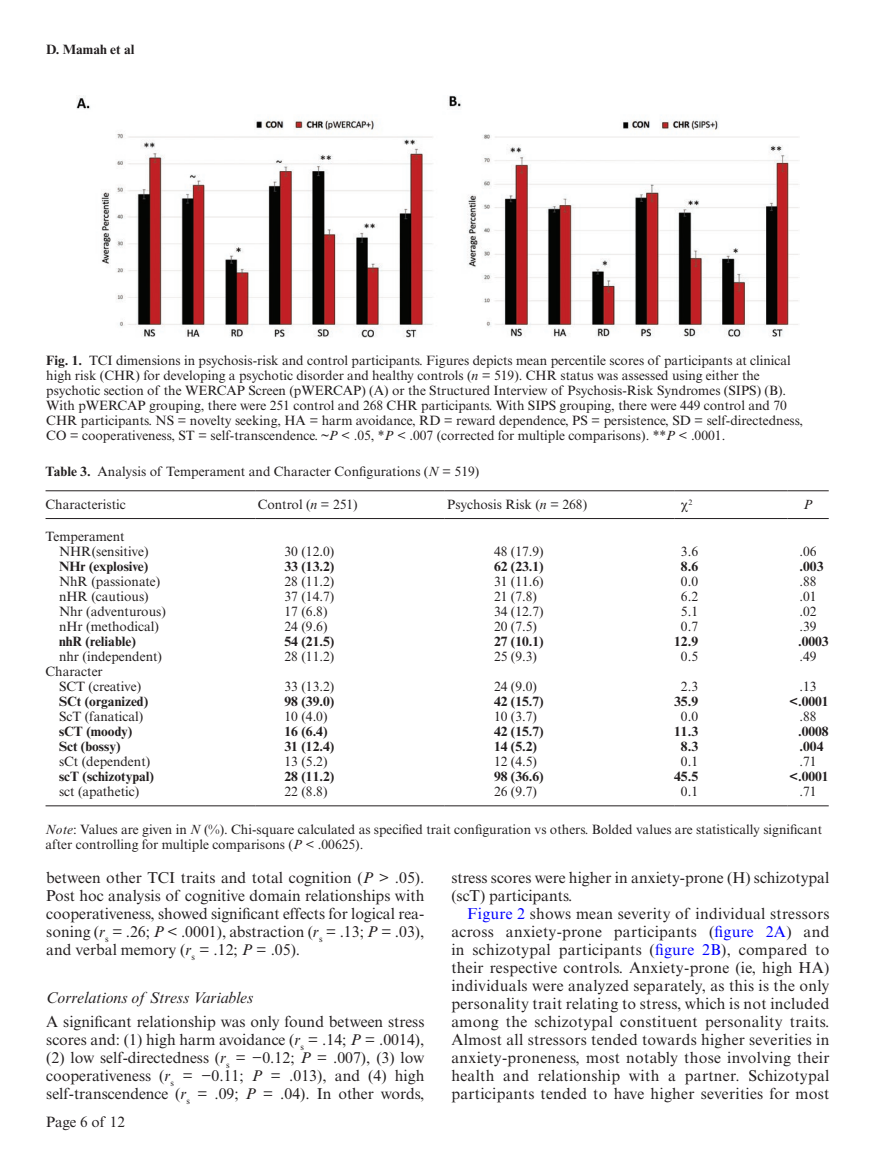
<style>
.page{position:relative;width:891px;height:1175px;background:#fff}
.page>*{position:absolute;margin:0;border:0;box-sizing:border-box;transform-origin:0 0}
.t1{font:15.75px/18px "Times New Roman MT Std";color:#231f20;text-align:justify}
.t2{font:italic 15.75px "Times New Roman MT Std";color:#231f20}
.t3{font:15px "Times New Roman MT Std";color:#231f20}
.t4{font:13.5px/15px "Times New Roman MT Std";color:#231f20}
.t5{font:700 13.5px "Times New Roman MT Std";color:#231f20}
.t6{font:13.5px "Gandhari Unicode";color:#231f20}
.t7{font:italic 13.5px "Times New Roman MT Std";color:#231f20}
.s1{font-weight:700}
.s2{font-style:italic}
.s3{color:#00f}
</style>
<div class="page">
<hr style="left:46px;top:490px;width:209px;height:1px;background:#231f20">
<hr style="left:255px;top:490px;width:190px;height:1px;background:#231f20">
<hr style="left:255px;top:518px;width:190px;height:1px;background:#231f20">
<hr style="left:445px;top:490px;width:229px;height:1px;background:#231f20">
<hr style="left:445px;top:518px;width:229px;height:1px;background:#231f20">
<hr style="left:674px;top:490px;width:113px;height:1px;background:#231f20">
<hr style="left:674px;top:518px;width:113px;height:1px;background:#231f20">
<hr style="left:787px;top:490px;width:42px;height:1px;background:#231f20">
<hr style="left:787px;top:518px;width:42px;height:1px;background:#231f20">
<hr style="left:46px;top:518px;width:209px;height:1px;background:#231f20">
<hr style="left:46px;top:805px;width:209px;height:1px;background:#231f20">
<hr style="left:255px;top:805px;width:190px;height:1px;background:#231f20">
<hr style="left:445px;top:805px;width:229px;height:1px;background:#231f20">
<hr style="left:674px;top:805px;width:113px;height:1px;background:#231f20">
<hr style="left:787px;top:805px;width:42px;height:1px;background:#231f20">
<img style="left:77px;top:95px;width:722px;height:242px">
<p class="t5" style="left:46px;top:41px;width:90px">D. Mamah et al</p>
<p class="t4" style="left:46px;top:352px;width:758px"><span class="s1">Fig. 1.</span> TCI dimensions in psychosis-risk and control participants. Figures depicts mean percentile scores of participants at clinical high risk (CHR) for developing a psychotic disorder and healthy controls (<span class="s2">n</span> = 519). CHR status was assessed using either the psychotic section of the WERCAP Screen (pWERCAP) (A) or the Structured Interview of Psychosis-Risk Syndromes (SIPS) (B).<br>With pWERCAP grouping, there were 251 control and 268 CHR participants. With SIPS grouping, there were 449 control and 70<br>CHR participants. NS = novelty seeking, HA = harm avoidance, RD = reward dependence, PS = persistence, SD = self-directedness, CO = cooperativeness, ST = self-transcendence. ~<span class="s2">P</span> &lt; .05, *<span class="s2">P</span> &lt; .007 (corrected for multiple comparisons). **<span class="s2">P</span> &lt; .0001.</p>
<p class="t4" style="left:46px;top:464px;width:435px"><span class="s1">Table 3.</span> Analysis of Temperament and Character Configurations (<span class="s2">N</span> = 519)</p>
<p class="t4" style="left:46px;top:497px;width:82px">Characteristic</p>
<p class="t4" style="left:258px;top:497px;width:102px">Control (<span class="s2">n</span> = 251)</p>
<p class="t4" style="left:447px;top:497px;width:141px">Psychosis Risk (<span class="s2">n</span> = 268)</p>
<p class="t6" style="left:681px;top:496px;width:13px">χ<sup>2</sup></p>
<p class="t7" style="left:803px;top:497px;width:11px">P</p>
<p class="t4" style="left:59px;top:529px;width:91px;text-indent:-14px">Temperament<br>NHR(sensitive)</p>
<p class="t4" style="left:284px;top:544px;width:51px">30 (12.0)</p>
<p class="t4" style="left:494px;top:544px;width:51px">48 (17.9)</p>
<p class="t4" style="left:681px;top:544px;width:19px">3.6</p>
<p class="t4" style="left:799px;top:544px;width:19px">.06</p>
<p class="t5" style="left:59px;top:558px;width:91px">NHr (explosive)</p>
<p class="t5" style="left:284px;top:558px;width:51px">33 (13.2)</p>
<p class="t5" style="left:494px;top:558px;width:51px">62 (23.1)</p>
<p class="t5" style="left:681px;top:558px;width:19px">8.6</p>
<p class="t5" style="left:799px;top:558px;width:25px">.003</p>
<p class="t4" style="left:59px;top:574px;width:103px">NhR (passionate)</p>
<p class="t4" style="left:284px;top:574px;width:51px">28 (11.2)</p>
<p class="t4" style="left:494px;top:574px;width:51px">31 (11.6)</p>
<p class="t4" style="left:681px;top:574px;width:19px">0.0</p>
<p class="t4" style="left:799px;top:574px;width:19px">.88</p>
<p class="t4" style="left:59px;top:589px;width:91px">nHR (cautious)</p>
<p class="t4" style="left:284px;top:589px;width:51px">37 (14.7)</p>
<p class="t4" style="left:494px;top:589px;width:45px">21 (7.8)</p>
<p class="t4" style="left:681px;top:589px;width:19px">6.2</p>
<p class="t4" style="left:799px;top:589px;width:19px">.01</p>
<p class="t4" style="left:59px;top:604px;width:108px">Nhr (adventurous)</p>
<p class="t4" style="left:284px;top:604px;width:45px">17 (6.8)</p>
<p class="t4" style="left:494px;top:604px;width:51px">34 (12.7)</p>
<p class="t4" style="left:681px;top:604px;width:19px">5.1</p>
<p class="t4" style="left:799px;top:604px;width:19px">.02</p>
<p class="t4" style="left:59px;top:619px;width:101px">nHr (methodical)</p>
<p class="t4" style="left:284px;top:619px;width:45px">24 (9.6)</p>
<p class="t4" style="left:494px;top:619px;width:45px">20 (7.5)</p>
<p class="t4" style="left:681px;top:619px;width:19px">0.7</p>
<p class="t4" style="left:799px;top:619px;width:19px">.39</p>
<p class="t5" style="left:59px;top:633px;width:78px">nhR (reliable)</p>
<p class="t5" style="left:284px;top:633px;width:51px">54 (21.5)</p>
<p class="t5" style="left:494px;top:633px;width:51px">27 (10.1)</p>
<p class="t5" style="left:674px;top:633px;width:25px">12.9</p>
<p class="t5" style="left:798px;top:633px;width:32px">.0003</p>
<p class="t4" style="left:59px;top:649px;width:105px">nhr (independent)</p>
<p class="t4" style="left:284px;top:649px;width:51px">28 (11.2)</p>
<p class="t4" style="left:494px;top:649px;width:45px">25 (9.3)</p>
<p class="t4" style="left:681px;top:649px;width:19px">0.5</p>
<p class="t4" style="left:799px;top:649px;width:19px">.49</p>
<p class="t4" style="left:59px;top:664px;width:84px;text-indent:-14px">Character<br>SCT (creative)</p>
<p class="t4" style="left:284px;top:679px;width:51px">33 (13.2)</p>
<p class="t4" style="left:494px;top:679px;width:45px">24 (9.0)</p>
<p class="t4" style="left:681px;top:679px;width:19px">2.3</p>
<p class="t4" style="left:799px;top:679px;width:19px">.13</p>
<p class="t5" style="left:59px;top:693px;width:91px">SCt (organized)</p>
<p class="t5" style="left:284px;top:693px;width:51px">98 (39.0)</p>
<p class="t5" style="left:494px;top:693px;width:51px">42 (15.7)</p>
<p class="t5" style="left:674px;top:693px;width:25px">35.9</p>
<p class="t5" style="left:789px;top:693px;width:41px">&lt;.0001</p>
<p class="t4" style="left:59px;top:709px;width:86px">ScT (fanatical)</p>
<p class="t4" style="left:284px;top:709px;width:45px">10 (4.0)</p>
<p class="t4" style="left:494px;top:709px;width:45px">10 (3.7)</p>
<p class="t4" style="left:681px;top:709px;width:19px">0.0</p>
<p class="t4" style="left:799px;top:709px;width:19px">.88</p>
<p class="t5" style="left:59px;top:723px;width:75px">sCT (moody)</p>
<p class="t5" style="left:284px;top:723px;width:45px">16 (6.4)</p>
<p class="t5" style="left:494px;top:723px;width:51px">42 (15.7)</p>
<p class="t5" style="left:674px;top:723px;width:25px">11.3</p>
<p class="t5" style="left:798px;top:723px;width:32px">.0008</p>
<p class="t5" style="left:59px;top:738px;width:63px">Sct (bossy)</p>
<p class="t5" style="left:284px;top:738px;width:51px">31 (12.4)</p>
<p class="t5" style="left:494px;top:738px;width:45px">14 (5.2)</p>
<p class="t5" style="left:681px;top:738px;width:19px">8.3</p>
<p class="t5" style="left:799px;top:738px;width:25px">.004</p>
<p class="t4" style="left:59px;top:754px;width:93px">sCt (dependent)</p>
<p class="t4" style="left:284px;top:754px;width:45px">13 (5.2)</p>
<p class="t4" style="left:494px;top:754px;width:45px">12 (4.5)</p>
<p class="t4" style="left:681px;top:754px;width:19px">0.1</p>
<p class="t4" style="left:799px;top:754px;width:19px">.71</p>
<p class="t5" style="left:59px;top:768px;width:97px">scT (schizotypal)</p>
<p class="t5" style="left:284px;top:768px;width:51px">28 (11.2)</p>
<p class="t5" style="left:494px;top:768px;width:51px">98 (36.6)</p>
<p class="t5" style="left:674px;top:768px;width:25px">45.5</p>
<p class="t5" style="left:789px;top:768px;width:41px">&lt;.0001</p>
<p class="t4" style="left:59px;top:784px;width:82px">sct (apathetic)</p>
<p class="t4" style="left:284px;top:784px;width:45px">22 (8.8)</p>
<p class="t4" style="left:494px;top:784px;width:45px">26 (9.7)</p>
<p class="t4" style="left:681px;top:784px;width:19px">0.1</p>
<p class="t4" style="left:799px;top:784px;width:19px">.71</p>
<p class="t4" style="left:46px;top:821px;width:778px"><span class="s2">Note</span>: Values are given in <span class="s2">N</span> (%). Chi-square calculated as specified trait configuration vs others. Bolded values are statistically significant after controlling for multiple comparisons (<span class="s2">P</span> &lt; .00625).</p>
<p class="t1" style="left:46px;top:868px;width:380px">between other TCI traits and total cognition (<span class="s2">P</span> &gt; .05).<br>Post hoc analysis of cognitive domain relationships with cooperativeness, showed significant effects for logical rea&shy;soning (<span class="s2">r</span><sub>s</sub> = .26; <span class="s2">P</span> &lt; .0001), abstraction (<span class="s2">r</span><sub>s</sub> = .13; <span class="s2">P</span> = .03), and verbal memory (<span class="s2">r</span><sub>s</sub> = .12; <span class="s2">P</span> = .05).</p>
<p class="t2" style="left:46px;top:988px;width:208px">Correlations of Stress Variables</p>
<p class="t1" style="left:46px;top:1012px;width:380px">A significant relationship was only found between stress scores and: (1) high harm avoidance (<span class="s2">r</span><sub>s</sub> = .14; <span class="s2">P</span> = .0014), (2) low self-directedness (<span class="s2">r</span><sub>s</sub> = −0.12; <span class="s2">P</span> = .007), (3) low cooperativeness (<span class="s2">r</span><sub>s</sub> = −0.11; <span class="s2">P</span> = .013), and (4) high self-transcendence (<span class="s2">r</span><sub>s</sub> = .09; <span class="s2">P</span> = .04). In other words,</p>
<p class="t3" style="left:46px;top:1113px;width:80px">Page 6 of 12</p>
<p class="t1" style="left:451px;top:868px;width:379px">stress scores were higher in anxiety-prone (H) schizotypal (scT) participants.</p>
<p class="t1" style="left:451px;top:904px;width:380px;text-indent:16px"><span class="s3">Figure 2</span> shows mean severity of individual stressors across anxiety-prone participants (<span class="s3">figure 2A</span>) and in schizotypal participants (<span class="s3">figure 2B</span>), compared to their respective controls. Anxiety-prone (ie, high HA) individuals were analyzed separately, as this is the only personality trait relating to stress, which is not included among the schizotypal constituent personality traits.<br>Almost all stressors tended towards higher severities in anxiety-proneness, most notably those involving their health and relationship with a partner. Schizotypal participants tended to have higher severities for most</p>
</div>
